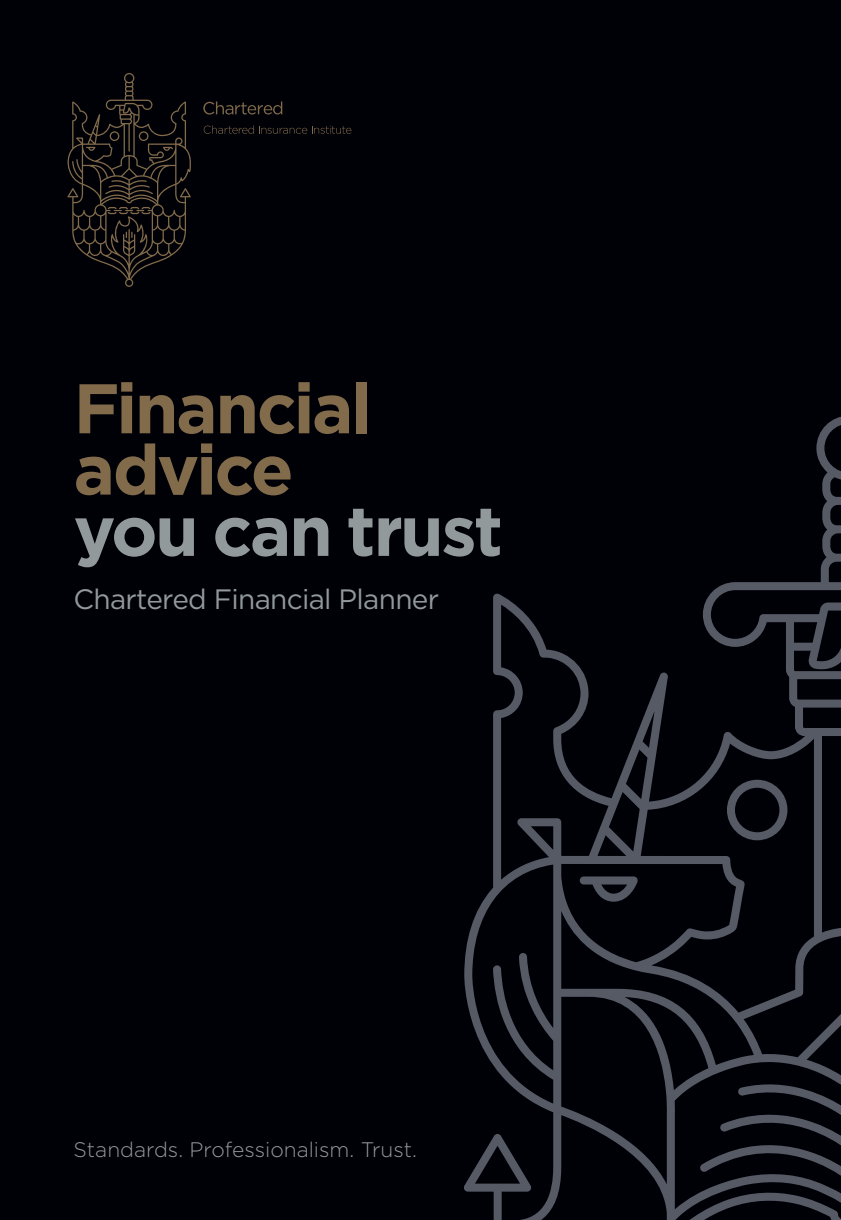
<style>
.page{position:relative;width:841px;height:1220px;background:#fff}
.page>*{position:absolute;margin:0;border:0;box-sizing:border-box;transform-origin:0 0}
.t1{font:700 70px/61.2px "Gotham";letter-spacing:-.04em;color:#816b4a}
.t2{font:700 70px "Gotham";letter-spacing:-.035em;color:#92999b}
.t3{font:28px "Gotham";letter-spacing:-.025em;color:#92999b}
.t4{font:300 21px "Gotham";color:#92999b}
</style>
<div class="page">
<div style="left:0;top:0;width:841px;height:1219px;background:#000007"></div>
<svg style="left:67px;top:73px;width:124px;height:214px"></svg>
<svg style="left:203px;top:101px;width:79px;height:13px"></svg>
<svg style="left:204px;top:125px;width:147px;height:9px"></svg>
<svg style="left:464px;top:416px;width:377px;height:803px"></svg>
<h1 class="t1" style="left:74px;top:377px;width:300px">Financial advice</h1>
<h1 class="t2" style="left:74px;top:488px;width:431px">you can trust</h1>
<h2 class="t3" style="left:74px;top:582px;width:367px">Chartered Financial Planner</h2>
<p class="t4" style="left:74px;top:1136px;width:345px">Standards. Professionalism. Trust.</p>
</div>
